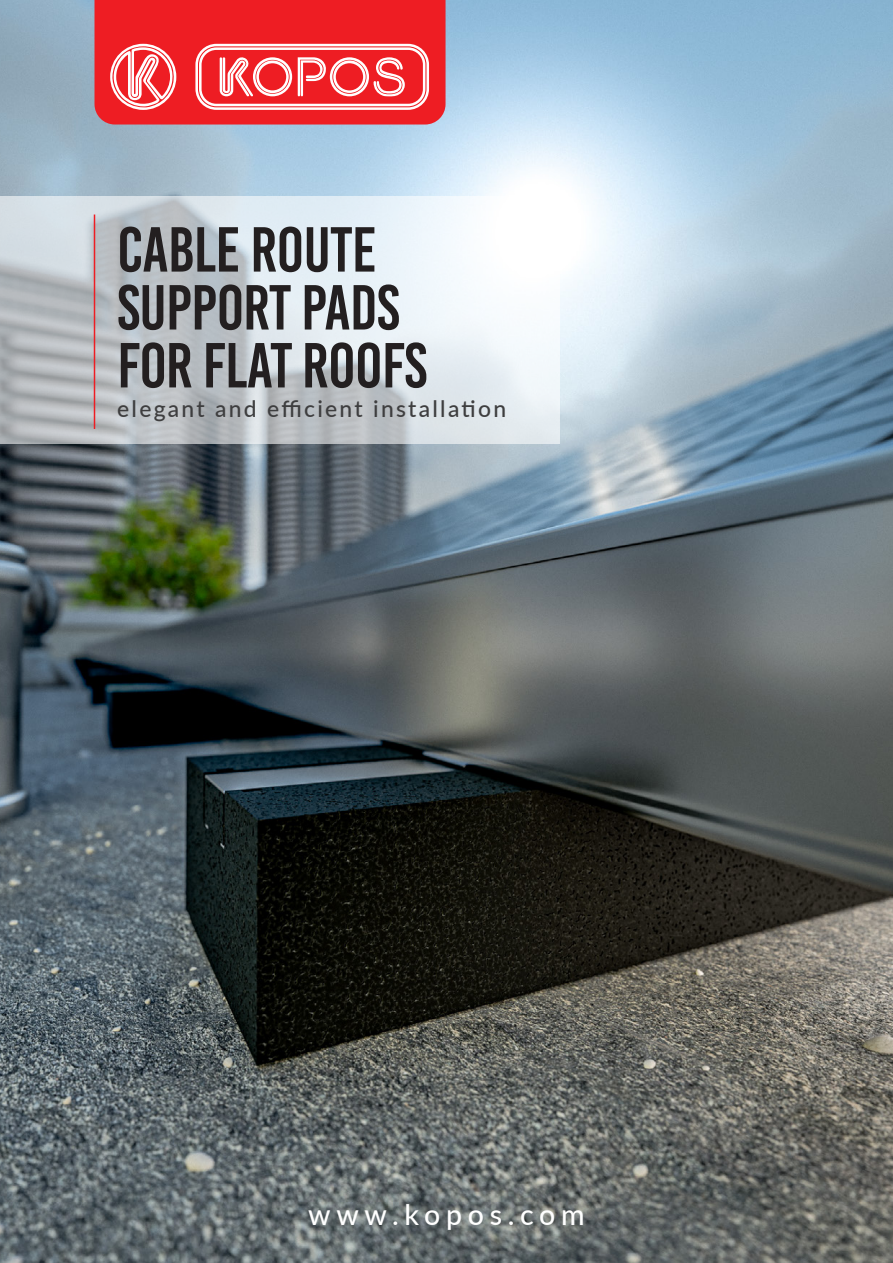
<style>
.page{position:relative;width:893px;height:1263px;background:#fff}
.page>*{position:absolute;margin:0;border:0;box-sizing:border-box;transform-origin:0 0}
.t1{font:63.45px/57.9px "Bebas Kai";letter-spacing:-.01em;color:#231f20}
.t2{font:500 28.5px "Lato";letter-spacing:.2em;color:#fff}
.t3{font:500 22.8px "Lato";letter-spacing:.1em;color:#3e3e3f}
</style>
<div class="page">
<img style="left:0;top:0;width:893px;height:1263px">
<svg style="left:0;top:196px;width:560px;height:248px"></svg>
<hr style="left:94px;top:215px;width:1px;height:214px;background:#ee1d23">
<svg style="left:95px;top:0;width:351px;height:125px"></svg>
<p class="t1" style="left:117px;top:221px;width:311px">CABLE ROUTE<br>SUPPORT PADS<br>FOR FLAT ROOFS</p>
<p class="t3" style="left:117px;top:393px;width:390px">elegant and efficient installation</p>
<p class="t2" style="left:308px;top:1194px;width:278px">www.kopos.com</p>
</div>
